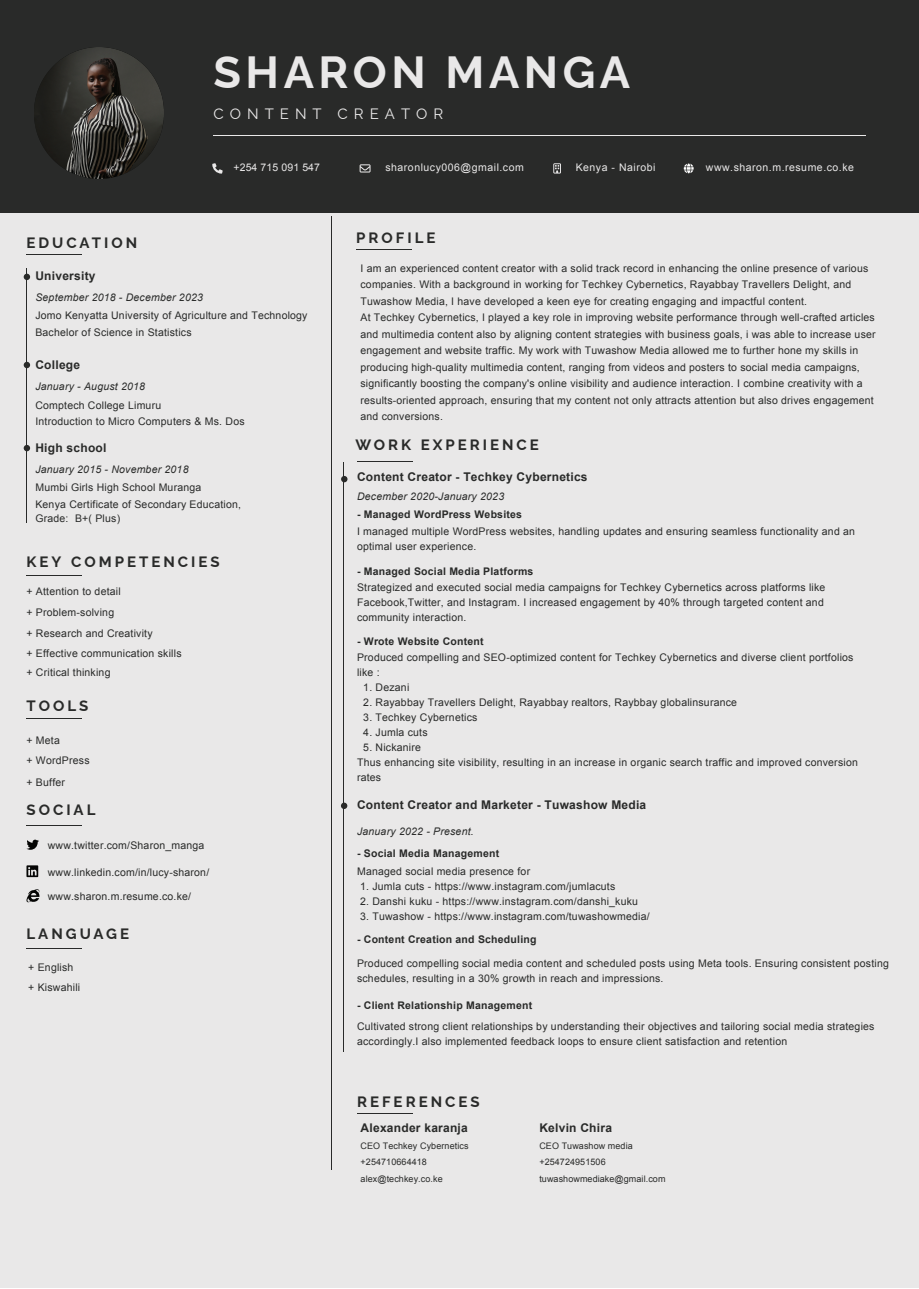
<style>
.page{position:relative;width:919px;height:1289px;background:#fff}
.page>*{position:absolute;margin:0;border:0;box-sizing:border-box;transform-origin:0 0}
.t1{font:700 45px "Raleway";letter-spacing:.1em;color:#e9e8e8}
.t2{font:700 15px "Raleway";letter-spacing:.2em;color:#292a29}
.t3{font:15px "Raleway";letter-spacing:.4em;color:#e9e8e8}
.t4{font:700 12px "Arial";letter-spacing:.02em;color:#292a29}
.t5{font:10.5px/16.5px "Arial";letter-spacing:.02em;color:#292a29}
.t6{font:700 10.5px "Arial";letter-spacing:.02em;color:#292a29}
.t7{font:italic 10.5px "Arial";letter-spacing:.02em;color:#292a29}
.t8{font:10.5px "Arial";letter-spacing:.05em;color:#e9e8e8}
.t9{font:10.5px "Arial";letter-spacing:.01em;color:#e9e8e8}
.t10{font:9px "Arial";letter-spacing:.01em;color:#292a29}
</style>
<div class="page">
<div style="left:0;top:1px;width:918px;height:1287px;background:#e9e8e8"></div>
<div style="left:1px;top:0;width:917px;height:212px;background:#292a29"></div>
<hr style="left:356px;top:249px;width:55px;height:1px;background:#292a29">
<hr style="left:26px;top:253px;width:56px;height:1px;background:#292a29">
<hr style="left:26px;top:268px;width:1px;height:255px;background:#292a29">
<svg style="left:26px;top:839px;width:13px;height:10px"></svg>
<svg style="left:26px;top:865px;width:12px;height:12px"></svg>
<svg style="left:26px;top:889px;width:14px;height:13px"></svg>
<img style="left:34px;top:48px;width:130px;height:130px">
<svg style="left:683px;top:163px;width:10px;height:10px"></svg>
<svg style="left:24px;top:274px;width:6px;height:6px"></svg>
<svg style="left:24px;top:362px;width:6px;height:6px"></svg>
<svg style="left:24px;top:445px;width:6px;height:6px"></svg>
<hr style="left:26px;top:575px;width:56px;height:1px;background:#292a29">
<hr style="left:26px;top:717px;width:56px;height:1px;background:#292a29">
<hr style="left:26px;top:825px;width:56px;height:1px;background:#292a29">
<hr style="left:358px;top:1113px;width:55px;height:1px;background:#292a29">
<hr style="left:26px;top:948px;width:56px;height:1px;background:#292a29">
<hr style="left:357px;top:460px;width:55px;height:1px;background:#292a29">
<svg style="left:341px;top:476px;width:6px;height:6px"></svg>
<div style="left:341px;top:802px;width:6px;height:7px;background:#292a29;border-radius:50%"></div>
<hr style="left:331px;top:216px;width:1px;height:953px;background:#292a29">
<hr style="left:343px;top:462px;width:1px;height:589px;background:#292a29">
<hr style="left:213px;top:135px;width:652px;height:1px;background:#e9e8e8">
<svg style="left:212px;top:163px;width:11px;height:11px"></svg>
<svg style="left:359px;top:164px;width:11px;height:8px"></svg>
<svg style="left:553px;top:163px;width:8px;height:10px"></svg>
<h1 class="t1" style="left:213px;top:38px;width:418px">SHARON MANGA</h1>
<h2 class="t3" style="left:213px;top:102px;width:231px">CONTENT CREATOR</h2>
<p class="t9" style="left:233px;top:161px;width:88px">+254 715 091 547</p>
<p class="t8" style="left:385px;top:161px;width:140px">sharonlucy006@gmail.com</p>
<p class="t8" style="left:575px;top:161px;width:81px">Kenya - Nairobi</p>
<p class="t8" style="left:706px;top:161px;width:149px">www.sharon.m.resume.co.ke</p>
<h2 class="t2" style="left:26px;top:231px;width:112px">EDUCATION</h2>
<p class="t4" style="left:35px;top:268px;width:62px">University</p>
<p class="t7" style="left:35px;top:290px;width:169px">September 2018 - December 2023</p>
<p class="t5" style="left:35px;top:307px;width:274px;line-height:17px">Jomo Kenyatta University of Agriculture and Technology<br>Bachelor of Science in Statistics</p>
<p class="t4" style="left:35px;top:357px;width:46px">College</p>
<p class="t7" style="left:35px;top:380px;width:111px">January - August 2018</p>
<p class="t5" style="left:35px;top:396px;width:211px;line-height:17px">Comptech College Limuru<br>Introduction to Micro Computers &amp; Ms. Dos</p>
<p class="t4" style="left:35px;top:440px;width:73px">High school</p>
<p class="t7" style="left:35px;top:462px;width:155px">January 2015 - November 2018</p>
<p class="t5" style="left:35px;top:479px;width:207px;line-height:17px">Mumbi Girls High School Muranga<br>Kenya Certificate of Secondary Education,</p>
<p class="t5" style="left:35px;top:510px;width:86px">Grade: B+( Plus)</p>
<h2 class="t2" style="left:26px;top:549px;width:195px">KEY COMPETENCIES</h2>
<p class="t5" style="left:26px;top:583px;width:96px">+ Attention to detail</p>
<p class="t5" style="left:26px;top:623px;width:157px;line-height:19.8px">+ Research and Creativity<br>+ Effective communication skills + Critical thinking</p>
<p class="t5" style="left:26px;top:604px;width:89px">+ Problem-solving</p>
<h2 class="t2" style="left:26px;top:694px;width:63px">TOOLS</h2>
<p class="t5" style="left:26px;top:732px;width:35px">+ Meta</p>
<p class="t5" style="left:26px;top:773px;width:40px">+ Buffer</p>
<p class="t5" style="left:26px;top:752px;width:65px">+ WordPress</p>
<h2 class="t2" style="left:26px;top:797px;width:70px">SOCIAL</h2>
<p class="t5" style="left:48px;top:837px;width:158px">www.twitter.com/Sharon_manga</p>
<p class="t5" style="left:48px;top:863px;width:163px">www.linkedin.com/in/lucy-sharon/</p>
<p class="t5" style="left:48px;top:887px;width:145px">www.sharon.m.resume.co.ke/</p>
<h2 class="t2" style="left:26px;top:922px;width:104px">LANGUAGE</h2>
<p class="t5" style="left:28px;top:958px;width:47px">+ English</p>
<p class="t5" style="left:28px;top:978px;width:53px">+ Kiswahili</p>
<h2 class="t2" style="left:356px;top:226px;width:81px">PROFILE</h2>
<p class="t5" style="left:360px;top:260px;width:516px">I am an experienced content creator with a solid track record in enhancing the online presence of various companies. With a background in working for Techkey Cybernetics, Rayabbay Travellers Delight, and Tuwashow Media, I have developed a keen eye for creating engaging and impactful content.<br>At Techkey Cybernetics, I played a key role in improving website performance through well-crafted articles and multimedia content also by aligning content strategies with business goals, i was able to increase user engagement and website traffic. My work with Tuwashow Media allowed me to further hone my skills in producing high-quality multimedia content, ranging from videos and posters to social media campaigns, significantly boosting the company's online visibility and audience interaction. I combine creativity with a results-oriented approach, ensuring that my content not only attracts attention but also drives engagement and conversions.</p>
<h2 class="t2" style="left:355px;top:433px;width:185px">WORK EXPERIENCE</h2>
<p class="t4" style="left:357px;top:469px;width:232px">Content Creator - Techkey Cybernetics</p>
<p class="t7" style="left:357px;top:490px;width:149px">December 2020-January 2023</p>
<p class="t6" style="left:357px;top:507px;width:166px">- Managed WordPress Websites</p>
<p class="t5" style="left:357px;top:523px;width:499px;line-height:15px">I managed multiple WordPress websites, handling updates and ensuring seamless functionality and an optimal user experience.</p>
<p class="t6" style="left:357px;top:564px;width:178px">- Managed Social Media Platforms</p>
<p class="t5" style="left:357px;top:580px;width:470px;line-height:15px">Strategized and executed social media campaigns for Techkey Cybernetics across platforms like<br>Facebook,Twitter, and Instagram. I increased engagement by 40% through targeted content and community interaction.</p>
<p class="t5" style="left:357px;top:649px;width:498px;line-height:15px">Produced compelling and SEO-optimized content for Techkey Cybernetics and diverse client portfolios like :</p>
<p class="t5" style="left:363px;top:679px;width:48px">1. Dezani</p>
<p class="t5" style="left:363px;top:694px;width:375px">2. Rayabbay Travellers Delight, Rayabbay realtors, Raybbay globalinsurance</p>
<p class="t5" style="left:363px;top:709px;width:116px">3. Techkey Cybernetics</p>
<p class="t5" style="left:363px;top:724px;width:66px">4. Jumla cuts</p>
<p class="t5" style="left:357px;top:739px;width:502px;line-height:15px;text-indent:6px">5. Nickanire<br>Thus enhancing site visibility, resulting in an increase in organic search traffic and improved conversion rates</p>
<p class="t6" style="left:357px;top:634px;width:128px">- Wrote Website Content</p>
<p class="t4" style="left:357px;top:796px;width:291px">Content Creator and Marketer - Tuwashow Media</p>
<p class="t7" style="left:357px;top:824px;width:118px">January 2022 - Present.</p>
<p class="t6" style="left:357px;top:846px;width:144px">- Social Media Management</p>
<p class="t5" style="left:357px;top:863px;width:175px">Managed social media presence for</p>
<p class="t5" style="left:360px;top:878px;width:256px">1. Jumla cuts - https://www.instagram.com/jumlacuts</p>
<p class="t5" style="left:360px;top:893px;width:279px">2. Danshi kuku - https://www.instagram.com/danshi_kuku</p>
<p class="t5" style="left:360px;top:908px;width:291px">3. Tuwashow - https://www.instagram.com/tuwashowmedia/</p>
<p class="t5" style="left:357px;top:955px;width:533px;line-height:15px">Produced compelling social media content and scheduled posts using Meta tools. Ensuring consistent posting schedules, resulting in a 30% growth in reach and impressions.</p>
<p class="t6" style="left:357px;top:998px;width:177px">- Client Relationship Management</p>
<p class="t5" style="left:357px;top:1019px;width:519px;line-height:15px">Cultivated strong client relationships by understanding their objectives and tailoring social media strategies accordingly.I also implemented feedback loops to ensure client satisfaction and retention</p>
<p class="t6" style="left:357px;top:932px;width:181px">- Content Creation and Scheduling</p>
<h2 class="t2" style="left:357px;top:1089px;width:124px">REFERENCES</h2>
<p class="t4" style="left:360px;top:1119px;width:109px">Alexander karanja</p>
<p class="t4" style="left:539px;top:1119px;width:74px">Kelvin Chira</p>
<p class="t10" style="left:360px;top:1140px;width:109px">CEO Techkey Cybernetics</p>
<p class="t10" style="left:539px;top:1140px;width:95px">CEO Tuwashow media</p>
<p class="t10" style="left:360px;top:1156px;width:68px">+254710664418</p>
<p class="t10" style="left:539px;top:1156px;width:68px">+254724951506</p>
<p class="t10" style="left:360px;top:1172px;width:84px">alex@techkey.co.ke</p>
<p class="t10" style="left:539px;top:1172px;width:128px">tuwashowmediake@gmail.com</p>
</div>
